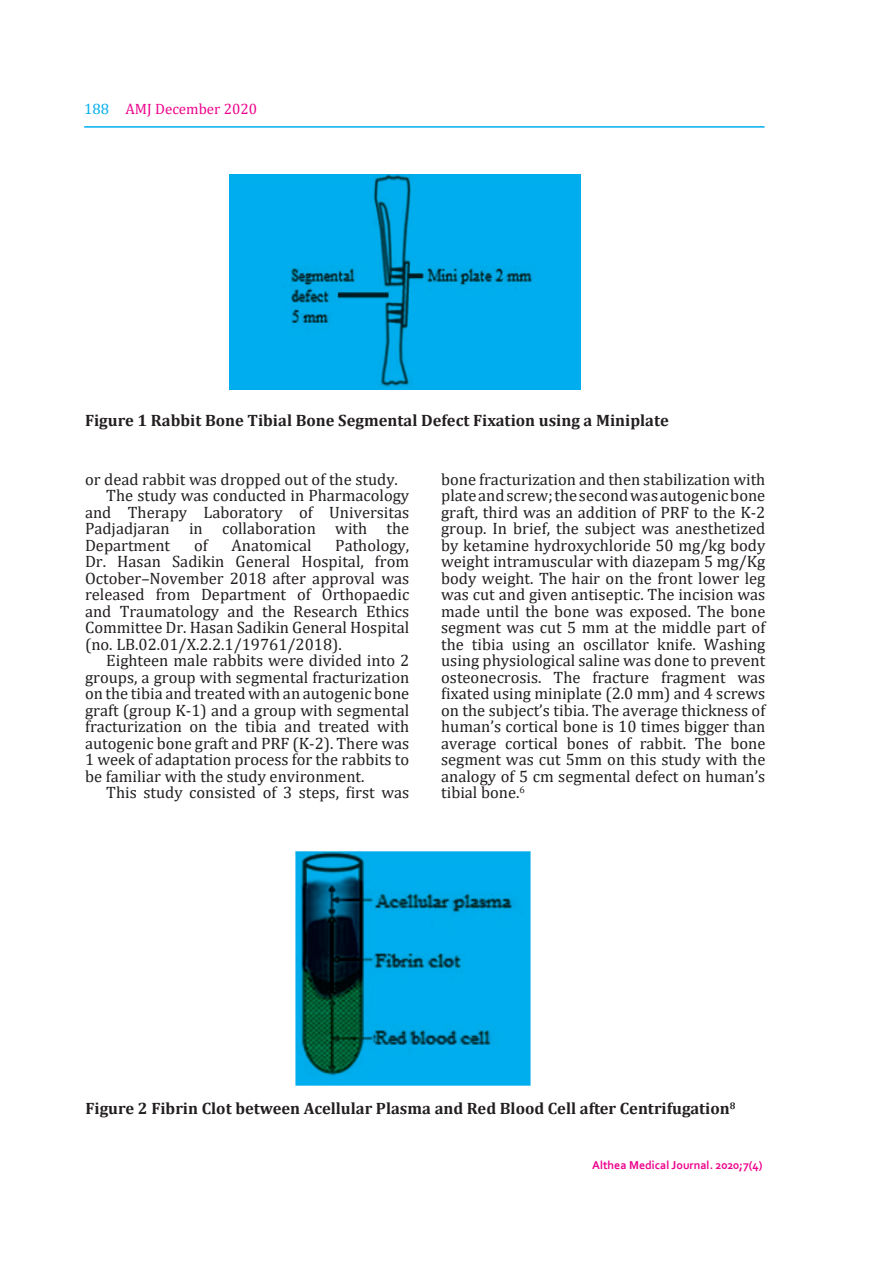
<style>
.page{position:relative;width:893px;height:1263px;background:#fff}
.page>*{position:absolute;margin:0;border:0;box-sizing:border-box;transform-origin:0 0}
.t1{font:16.5px/16.5px "Cambria";color:#231f20;text-align:justify}
.t2{font:700 16.5px "Cambria";color:#231f20}
.t3{font:15px "Cambria";color:#ed028c}
.t4{font:700 12px "Corbel";color:#ed028c}
.s1{color:#00aeef}
</style>
<div class="page">
<hr style="left:84px;top:126px;width:681px;height:2px;background:#00aeef">
<img style="left:230px;top:174px;width:350px;height:215px">
<img style="left:294px;top:850px;width:236px;height:236px">
<p class="t3" style="left:84px;top:100px;width:174px"><span class="s1">188</span> AMJ December 2020</p>
<p class="t2" style="left:85px;top:409px;width:585px">Figure 1 Rabbit Bone Tibial Bone Segmental Defect Fixation using a Miniplate</p>
<p class="t1" style="left:85px;top:471px;width:314px">or dead rabbit was dropped out of the study.</p>
<p class="t1" style="left:106px;top:487px;width:304px">The study was conducted in Pharmacology</p>
<p class="t1" style="left:85px;top:504px;width:326px">and Therapy Laboratory of Universitas</p>
<p class="t1" style="left:85px;top:520px;width:326px">Padjadjaran in collaboration with the</p>
<p class="t1" style="left:85px;top:537px;width:87px">Department</p>
<p class="t1" style="left:194px;top:537px;width:15px">of</p>
<p class="t1" style="left:232px;top:537px;width:82px">Anatomical</p>
<p class="t1" style="left:85px;top:537px;width:326px;text-indent:250px">Pathology, Dr. Hasan Sadikin General Hospital, from October–November 2018 after approval was released from Department of Orthopaedic and Traumatology and the Research Ethics Committee Dr. Hasan Sadikin General Hospital (no. LB.02.01/X.2.2.1/19761/2018).</p>
<p class="t1" style="left:85px;top:652px;width:326px;text-indent:21px">Eighteen male rabbits were divided into 2 groups, a group with segmental fracturization on the tibia and treated with an autogenic bone graft (group K-1) and a group with segmental fracturization on the tibia and treated with autogenic bone graft and PRF (K-2). There was 1 week of adaptation process for the rabbits to be familiar with the study environment.</p>
<p class="t1" style="left:106px;top:784px;width:304px">This study consisted of 3 steps, first was</p>
<p class="t1" style="left:441px;top:471px;width:326px">bone fracturization and then stabilization with plate and screw; the second was autogenic bone graft, third was an addition of PRF to the K-2 group. In brief, the subject was anesthetized by ketamine hydroxychloride 50 mg/kg body weight intramuscular with diazepam 5 mg/Kg body weight. The hair on the front lower leg was cut and given antiseptic. The incision was made until the bone was exposed. The bone segment was cut 5 mm at the middle part of the tibia using an oscillator knife. Washing using physiological saline was done to prevent osteonecrosis. The fracture fragment was fixated using miniplate (2.0 mm) and 4 screws on the subject’s tibia. The average thickness of human’s cortical bone is 10 times bigger than average cortical bones of rabbit. The bone segment was cut 5mm on this study with the analogy of 5 cm segmental defect on human’s tibial bone.<sup>6</sup></p>
<p class="t2" style="left:85px;top:1097px;width:652px">Figure 2 Fibrin Clot between Acellular Plasma and Red Blood Cell after Centrifugation<sup>8</sup></p>
<p class="t4" style="left:592px;top:1157px;width:172px">Althea Medical Journal. 2020;7(4)</p>
</div>
